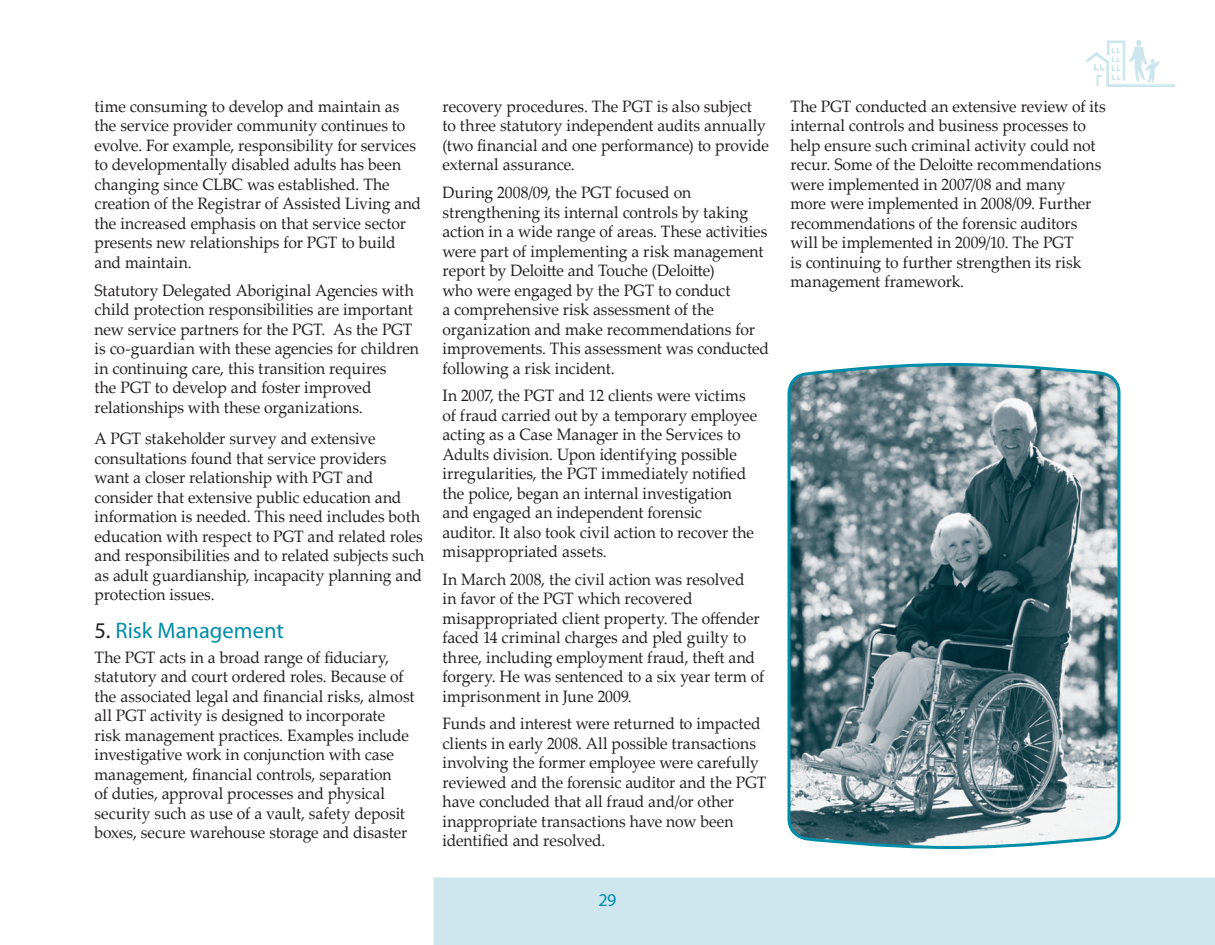
<style>
.page{position:relative;width:1215px;height:945px;background:#fff}
.page>*{position:absolute;margin:0;border:0;box-sizing:border-box;transform-origin:0 0}
.SubSection_Title2{font:22.5px "Myriad Pro";color:#008da8}
.t1{font:18px "Myriad Pro";color:#008da8}
._0708-BodyText{font:16.5px/19.5px "Palatino Linotype";color:#231f20;scale:.95 1}
.s1{color:#231f20}
</style>
<div class="page">
<div style="left:434px;top:878px;width:781px;height:67px;background:#cee7ee"></div>
<div style="left:580px;top:891px;width:55px;height:18px;background:#cee7ee"></div>
<img style="left:1087px;top:40px;width:87px;height:46px">
<svg style="left:787px;top:363px;width:334px;height:486px;background:#728b92"></svg>
<p class="_0708-BodyText" style="left:94px;top:96px;width:345px">time consuming to develop and maintain as the service provider community continues to evolve. For example, responsibility for services to developmentally disabled adults has been changing since CLBC was established. The creation of the Registrar of Assisted Living and the increased emphasis on that service sector presents new relationships for PGT to build and maintain.</p>
<p class="_0708-BodyText" style="left:94px;top:280px;width:343px">Statutory Delegated Aboriginal Agencies with child protection responsibilities are important new service partners for the PGT. As the PGT is co-guardian with these agencies for children in continuing care, this transition requires<br>the PGT to develop and foster improved relationships with these organizations.</p>
<p class="_0708-BodyText" style="left:94px;top:428px;width:349px">A PGT stakeholder survey and extensive consultations found that service providers want a closer relationship with PGT and consider that extensive public education and information is needed. This need includes both education with respect to PGT and related roles and responsibilities and to related subjects such as adult guardianship, incapacity planning and protection issues.</p>
<p class="SubSection_Title2" style="left:94px;top:617px;width:191px"><span class="s1">5.</span> Risk Management</p>
<p class="_0708-BodyText" style="left:94px;top:647px;width:339px">The PGT acts in a broad range of fiduciary, statutory and court ordered roles. Because of the associated legal and financial risks, almost all PGT activity is designed to incorporate risk management practices. Examples include investigative work in conjunction with case management, financial controls, separation<br>of duties, approval processes and physical security such as use of a vault, safety deposit boxes, secure warehouse storage and disaster</p>
<p class="_0708-BodyText" style="left:442px;top:96px;width:345px">recovery procedures. The PGT is also subject to three statutory independent audits annually (two financial and one performance) to provide external assurance.</p>
<p class="_0708-BodyText" style="left:442px;top:182px;width:345px">During 2008/09, the PGT focused on strengthening its internal controls by taking action in a wide range of areas. These activities were part of implementing a risk management report by Deloitte and Touche (Deloitte)<br>who were engaged by the PGT to conduct<br>a comprehensive risk assessment of the organization and make recommendations for improvements. This assessment was conducted following a risk incident.</p>
<p class="_0708-BodyText" style="left:442px;top:385px;width:333px">In 2007, the PGT and 12 clients were victims of fraud carried out by a temporary employee acting as a Case Manager in the Services to Adults division. Upon identifying possible irregularities, the PGT immediately notified the police, began an internal investigation and engaged an independent forensic auditor. It also took civil action to recover the misappropriated assets.</p>
<p class="_0708-BodyText" style="left:442px;top:569px;width:340px">In March 2008, the civil action was resolved<br>in favor of the PGT which recovered misappropriated client property. The offender faced 14 criminal charges and pled guilty to three, including employment fraud, theft and forgery. He was sentenced to a six year term of imprisonment in June 2009.</p>
<p class="_0708-BodyText" style="left:442px;top:713px;width:342px">Funds and interest were returned to impacted clients in early 2008. All possible transactions involving the former employee were carefully reviewed and the forensic auditor and the PGT have concluded that all fraud and/or other inappropriate transactions have now been identified and resolved.</p>
<p class="t1" style="left:598px;top:889px;width:20px">29</p>
<p class="_0708-BodyText" style="left:790px;top:96px;width:333px">The PGT conducted an extensive review of its internal controls and business processes to help ensure such criminal activity could not recur. Some of the Deloitte recommendations were implemented in 2007/08 and many<br>more were implemented in 2008/09. Further recommendations of the forensic auditors will be implemented in 2009/10. The PGT<br>is continuing to further strengthen its risk management framework.</p>
</div>
